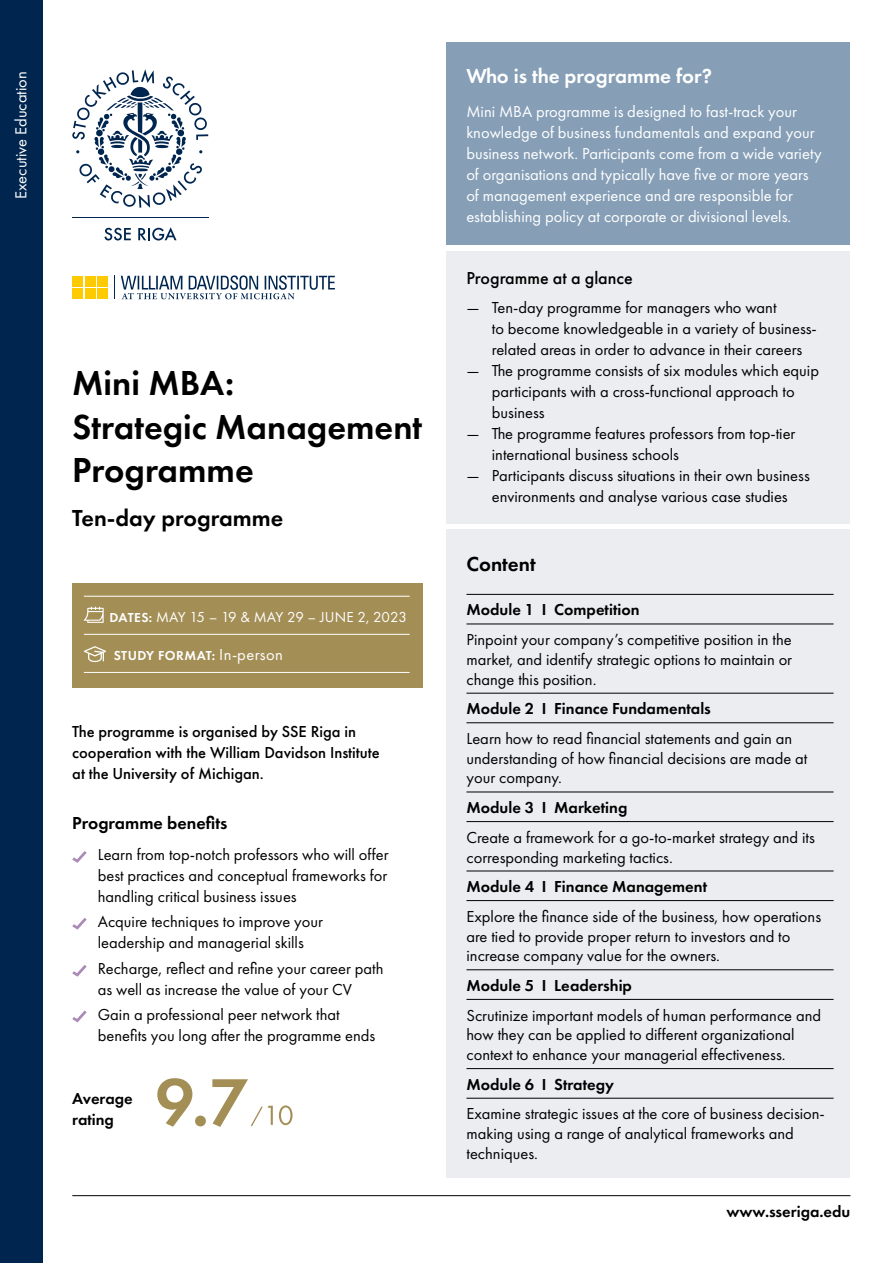
<style>
.page{position:relative;width:893px;height:1263px;background:#fff}
.page>*{position:absolute;margin:0;border:0;box-sizing:border-box;transform-origin:0 0}
.t1{font:600 36px/43.5px "Futura PT";color:#000}
.t2{font:600 24px "Futura PT";color:#000}
.t3{font:600 21px "Futura PT";color:#fff}
.t4{font:600 21px "Futura PT";color:#000}
.t5{font:500 18px "Futura PT";color:#000}
.t6{font:600 18px "Futura PT";color:#000}
.t7{font:16.5px/21px "Futura PT";color:#000}
.t8{font:16.5px/21px "Futura PT";color:#fff}
.t9{font:600 16.5px/21px "Futura PT";color:#000}
.t10{font:500 16.5px/21px "Futura PT";color:#000}
.t11{font:15px "Futura PT";letter-spacing:-.015em;color:#fff}
.t12{font:600 13.5px "Futura PT";letter-spacing:.035em;color:#fff}
.s1{font-weight:600;font-size:13.5px}
.s2{font-weight:400;font-size:16.5px}
</style>
<div class="page">
<div style="left:446px;top:529px;width:404px;height:649px;background:#e8e9ee"></div>
<div style="left:446px;top:43px;width:403px;height:202px;background:#869fb7"></div>
<div style="left:446px;top:251px;width:404px;height:273px;background:#e8e9ee"></div>
<hr style="left:466px;top:594px;width:368px;height:1px;background:#000">
<hr style="left:466px;top:624px;width:368px;height:1px;background:#000">
<hr style="left:466px;top:693px;width:368px;height:1px;background:#000">
<hr style="left:466px;top:722px;width:368px;height:1px;background:#000">
<hr style="left:466px;top:792px;width:368px;height:1px;background:#000">
<hr style="left:466px;top:821px;width:368px;height:1px;background:#000">
<hr style="left:466px;top:871px;width:368px;height:1px;background:#000">
<hr style="left:466px;top:900px;width:368px;height:1px;background:#000">
<hr style="left:466px;top:969px;width:368px;height:1px;background:#000">
<hr style="left:466px;top:999px;width:368px;height:1px;background:#000">
<hr style="left:466px;top:1068px;width:368px;height:1px;background:#000">
<hr style="left:466px;top:1098px;width:368px;height:1px;background:#000">
<div style="left:72px;top:583px;width:350px;height:105px;background:#a38e55"></div>
<hr style="left:84px;top:596px;width:326px;height:1px;background:#fff">
<hr style="left:84px;top:634px;width:326px;height:1px;background:#fff">
<hr style="left:84px;top:672px;width:326px;height:1px;background:#fff">
<svg style="left:84px;top:607px;width:20px;height:16px"></svg>
<svg style="left:72px;top:851px;width:15px;height:12px"></svg>
<svg style="left:72px;top:918px;width:15px;height:12px"></svg>
<svg style="left:72px;top:965px;width:15px;height:12px"></svg>
<svg style="left:72px;top:1010px;width:15px;height:12px"></svg>
<svg style="left:72px;top:69px;width:136px;height:139px"></svg>
<svg style="left:104px;top:228px;width:27px;height:12px"></svg>
<svg style="left:138px;top:227px;width:39px;height:13px"></svg>
<hr style="left:72px;top:217px;width:136px;height:1px;background:#002650">
<div style="left:0;top:0;width:43px;height:1263px;background:#002650"></div>
<hr style="left:72px;top:1195px;width:778px;height:1px;background:#000">
<div style="left:72px;top:276px;width:11px;height:10px;background:#feca00"></div>
<div style="left:72px;top:288px;width:11px;height:11px;background:#feca00"></div>
<div style="left:85px;top:276px;width:11px;height:10px;background:#feca00"></div>
<div style="left:85px;top:288px;width:11px;height:11px;background:#feca00"></div>
<div style="left:98px;top:276px;width:10px;height:10px;background:#feca00"></div>
<div style="left:98px;top:288px;width:10px;height:11px;background:#feca00"></div>
<svg style="left:121px;top:275px;width:214px;height:24px"></svg>
<svg style="left:114px;top:276px;width:1px;height:23px"></svg>
<svg style="left:157px;top:1078px;width:136px;height:49px"></svg>
<svg style="left:84px;top:646px;width:22px;height:16px"></svg>
<p class="t8" style="left:10px;top:199px;width:129px;rotate:-90deg">Executive Education</p>
<h1 class="t1" style="left:72px;top:361px;width:352px">Mini MBA:<br>Strategic Management<br>Programme</h1>
<h2 class="t2" style="left:72px;top:503px;width:212px">Ten-day programme</h2>
<p class="t11" style="left:109px;top:608px;width:299px"><span class="s1">DATES:</span> MAY 15 – 19 &amp; MAY 29 – JUNE 2, 2023</p>
<p class="t12" style="left:114px;top:647px;width:171px">STUDY FORMAT: <span class="s2">In-person</span></p>
<p class="t10" style="left:72px;top:721px;width:309px">The programme is organised by SSE Riga in cooperation with the William Davidson Institute at the University of Michigan.</p>
<p class="t6" style="left:72px;top:811px;width:157px">Programme benefits</p>
<p class="t7" style="left:98px;top:844px;width:292px;text-align:justify">Learn from top-notch professors who will offer best practices and conceptual frameworks for handling critical business issues</p>
<p class="t7" style="left:98px;top:911px;width:227px">Acquire techniques to improve your leadership and managerial skills</p>
<p class="t7" style="left:98px;top:957px;width:287px">Recharge, reflect and refine your career path as well as increase the value of your CV</p>
<p class="t7" style="left:98px;top:1004px;width:279px">Gain a professional peer network that benefits you long after the programme ends</p>
<p class="t9" style="left:72px;top:1088px;width:62px">Average rating</p>
<p class="t3" style="left:466px;top:63px;width:247px">Who is the programme for?</p>
<p class="t8" style="left:466px;top:101px;width:357px">Mini MBA programme is designed to fast-track your knowledge of business fundamentals and expand your business network. Participants come from a wide variety of organisations and typically have five or more years of management experience and are responsible for establishing policy at corporate or divisional levels.</p>
<p class="t5" style="left:466px;top:267px;width:168px">Programme at a glance</p>
<p class="t7" style="left:492px;top:297px;width:327px;text-indent:-26px">— Ten-day programme for managers who want<br>to become knowledgeable in a variety of business&shy;related areas in order to advance in their careers</p>
<p class="t7" style="left:492px;top:360px;width:329px;text-indent:-26px">— The programme consists of six modules which equip participants with a cross-functional approach to business</p>
<p class="t7" style="left:492px;top:423px;width:305px;text-indent:-26px">— The programme features professors from top-tier international business schools</p>
<p class="t7" style="left:466px;top:465px;width:345px;text-align:center">— Participants discuss situations in their own business environments and analyse various case studies</p>
<p class="t4" style="left:466px;top:551px;width:71px">Content</p>
<p class="t9" style="left:466px;top:599px;width:175px">Module 1 I Competition</p>
<p class="t7" style="left:466px;top:630px;width:327px;line-height:19.8px;text-align:justify">Pinpoint your company’s competitive position in the market, and identify strategic options to maintain or change this position.</p>
<p class="t9" style="left:466px;top:698px;width:246px">Module 2 I Finance Fundamentals</p>
<p class="t7" style="left:466px;top:728px;width:343px;line-height:19.8px">Learn how to read financial statements and gain an understanding of how financial decisions are made at your company.</p>
<p class="t9" style="left:466px;top:797px;width:162px">Module 3 I Marketing</p>
<p class="t7" style="left:466px;top:827px;width:350px;line-height:19.8px">Create a framework for a go-to-market strategy and its corresponding marketing tactics.</p>
<p class="t9" style="left:466px;top:876px;width:242px">Module 4 I Finance Management</p>
<p class="t7" style="left:466px;top:906px;width:356px;line-height:19.8px">Explore the finance side of the business, how operations are tied to provide proper return to investors and to increase company value for the owners.</p>
<p class="t9" style="left:466px;top:975px;width:167px">Module 5 I Leadership</p>
<p class="t7" style="left:466px;top:1005px;width:356px;line-height:19.8px">Scrutinize important models of human performance and how they can be applied to different organizational context to enhance your managerial effectiveness.</p>
<p class="t9" style="left:466px;top:1073px;width:149px">Module 6 I Strategy</p>
<p class="t7" style="left:466px;top:1104px;width:360px;line-height:19.8px">Examine strategic issues at the core of business decision&shy;making using a range of analytical frameworks and techniques.</p>
<p class="t9" style="left:726px;top:1201px;width:126px">www.sseriga.edu</p>
</div>
